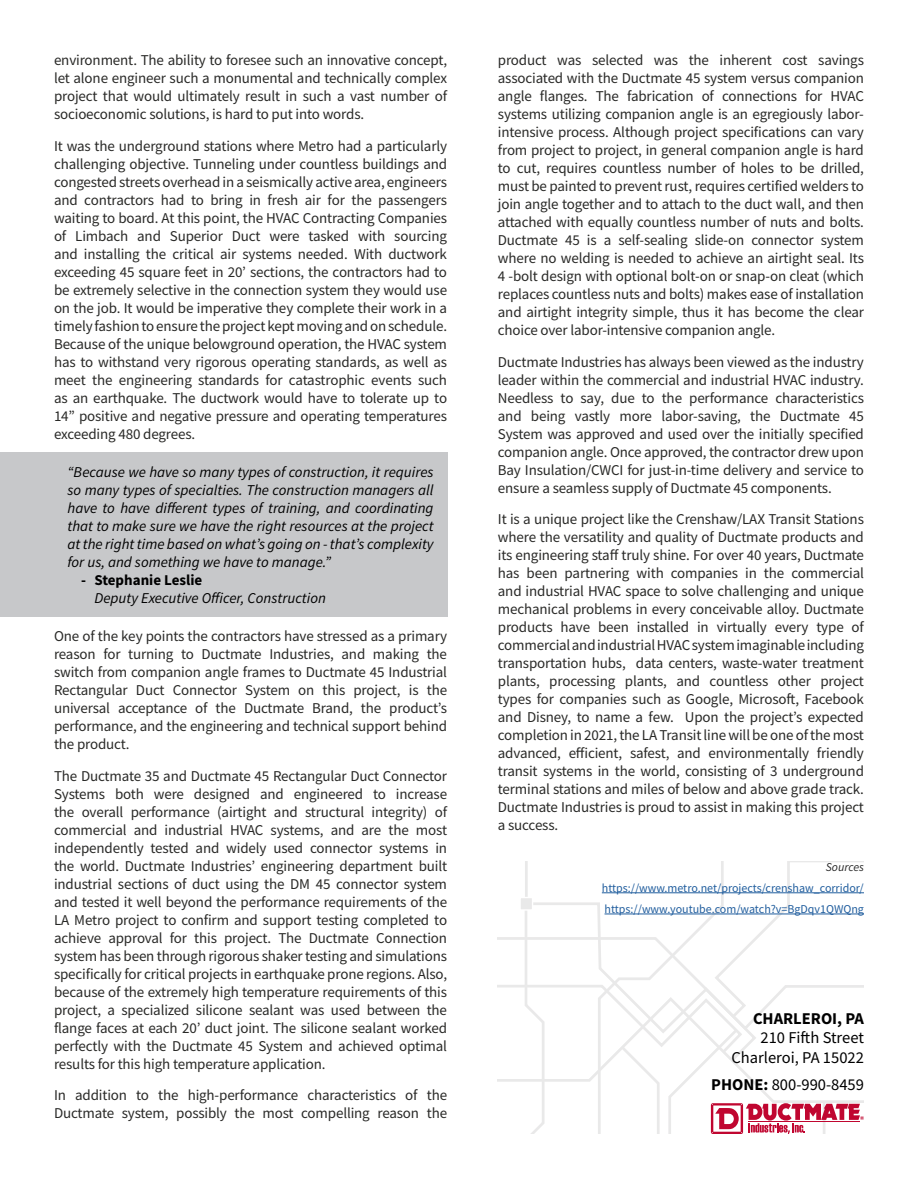
<style>
.page{position:relative;width:918px;height:1188px;background:#fff}
.page>*{position:absolute;margin:0;border:0;box-sizing:border-box;transform-origin:0 0}
.t1{font:16.5px/19.8px "Source Sans Pro";color:#000;text-align:right}
.t2{font:700 16.5px "Source Sans Pro";color:#000}
.t3{font:15px/18px "Source Sans Pro";letter-spacing:-.01em;color:#292927;text-align:justify}
.t4{font:italic 15px/18px "Source Sans Pro";color:#000;text-align:justify}
.t5{font:700 15px "Source Sans Pro";color:#000}
.t6{font:12px/21.1px "Source Sans Pro";color:#215e9e}
.t7{font:italic 12px "Source Sans Variable";letter-spacing:.015em;color:#282828}
.s1{font-weight:700}
</style>
<div class="page">
<div style="left:0;top:452px;width:68px;height:164px;background:#c7c8ca"></div>
<svg style="left:498px;top:862px;width:366px;height:272px"></svg>
<hr style="left:602px;top:892px;width:262px;height:1px;background:#215e9e">
<hr style="left:605px;top:914px;width:259px;height:1px;background:#215e9e">
<div style="left:54px;top:452px;width:393px;height:164px;background:#c7c8ca"></div>
<p class="t3" style="left:54px;top:51px;width:395px">environment. The ability to foresee such an innovative concept, let alone engineer such a monumental and technically complex project that would ultimately result in such a vast number of socioeconomic solutions, is hard to put into words.</p>
<p class="t3" style="left:54px;top:137px;width:395px">It was the underground stations where Metro had a particularly challenging objective. Tunneling under countless buildings and congested streets overhead in a seismically active area, engineers and contractors had to bring in fresh air for the passengers waiting to board. At this point, the HVAC Contracting Companies of Limbach and Superior Duct were tasked with sourcing and installing the critical air systems needed. With ductwork exceeding 45 square feet in 20’ sections, the contractors had to be extremely selective in the connection system they would use on the job. It would be imperative they complete their work in a timely fashion to ensure the project kept moving and on schedule.<br>Because of the unique belowground operation, the HVAC system has to withstand very rigorous operating standards, as well as meet the engineering standards for catastrophic events such as an earthquake. The ductwork would have to tolerate up to 14” positive and negative pressure and operating temperatures exceeding 480 degrees.</p>
<p class="t4" style="left:68px;top:463px;width:368px">“Because we have so many types of construction, it requires so many types of specialties. The construction managers all have to have different types of training, and coordinating that to make sure we have the right resources at the project at the right time based on what’s going on - that’s complexity for us, and something we have to manage.”</p>
<p class="t5" style="left:81px;top:570px;width:123px">- Stephanie Leslie</p>
<p class="t4" style="left:94px;top:589px;width:233px">Deputy Executive Officer, Construction</p>
<p class="t3" style="left:54px;top:627px;width:395px">One of the key points the contractors have stressed as a primary reason for turning to Ductmate Industries, and making the switch from companion angle frames to Ductmate 45 Industrial Rectangular Duct Connector System on this project, is the universal acceptance of the Ductmate Brand, the product’s performance, and the engineering and technical support behind the product.</p>
<p class="t3" style="left:54px;top:767px;width:395px">The Ductmate 35 and Ductmate 45 Rectangular Duct Connector Systems both were designed and engineered to increase the overall performance (airtight and structural integrity) of commercial and industrial HVAC systems, and are the most independently tested and widely used connector systems in the world. Ductmate Industries’ engineering department built industrial sections of duct using the DM 45 connector system and tested it well beyond the performance requirements of the LA Metro project to confirm and support testing completed to achieve approval for this project. The Ductmate Connection system has been through rigorous shaker testing and simulations specifically for critical projects in earthquake prone regions. Also, because of the extremely high temperature requirements of this project, a specialized silicone sealant was used between the flange faces at each 20’ duct joint. The silicone sealant worked perfectly with the Ductmate 45 System and achieved optimal results for this high temperature application.</p>
<p class="t3" style="left:54px;top:1086px;width:395px">In addition to the high-performance characteristics of the<br>Ductmate system, possibly the most compelling reason the</p>
<p class="t3" style="left:498px;top:51px;width:368px">product was selected was the inherent cost savings associated with the Ductmate 45 system versus companion angle flanges. The fabrication of connections for HVAC systems utilizing companion angle is an egregiously labor&shy;intensive process. Although project specifications can vary from project to project, in general companion angle is hard to cut, requires countless number of holes to be drilled, must be painted to prevent rust, requires certified welders to join angle together and to attach to the duct wall, and then attached with equally countless number of nuts and bolts.<br>Ductmate 45 is a self-sealing slide-on connector system where no welding is needed to achieve an airtight seal. Its 4 -bolt design with optional bolt-on or snap-on cleat (which replaces countless nuts and bolts) makes ease of installation and airtight integrity simple, thus it has become the clear choice over labor-intensive companion angle.</p>
<p class="t3" style="left:498px;top:353px;width:368px">Ductmate Industries has always been viewed as the industry leader within the commercial and industrial HVAC industry.<br>Needless to say, due to the performance characteristics and being vastly more labor-saving, the Ductmate 45<br>System was approved and used over the initially specified companion angle. Once approved, the contractor drew upon Bay Insulation/CWCI for just-in-time delivery and service to ensure a seamless supply of Ductmate 45 components.</p>
<p class="t3" style="left:498px;top:510px;width:368px">It is a unique project like the Crenshaw/LAX Transit Stations where the versatility and quality of Ductmate products and its engineering staff truly shine. For over 40 years, Ductmate has been partnering with companies in the commercial and industrial HVAC space to solve challenging and unique mechanical problems in every conceivable alloy. Ductmate products have been installed in virtually every type of commercial and industrial HVAC system imaginable including transportation hubs, data centers, waste-water treatment plants, processing plants, and countless other project types for companies such as Google, Microsoft, Facebook and Disney, to name a few. Upon the project’s expected completion in 2021, the LA Transit line will be one of the most advanced, efficient, safest, and environmentally friendly transit systems in the world, consisting of 3 underground terminal stations and miles of below and above grade track.<br>Ductmate Industries is proud to assist in making this project a success.</p>
<p class="t7" style="left:826px;top:859px;width:39px">Sources</p>
<p class="t6" style="left:602px;top:877px;width:264px">https://www.metro.net/projects/crenshaw_corridor/ https://www.youtube.com/watch?v=BgDqv1QWQng</p>
<p class="t2" style="left:753px;top:1007px;width:112px">CHARLEROI, PA</p>
<p class="t1" style="left:731px;top:1028px;width:134px">210 Fifth Street<br>Charleroi, PA 15022</p>
<p class="t1" style="left:711px;top:1074px;width:154px"><span class="s1">PHONE:</span> 800-990-8459</p>
</div>
